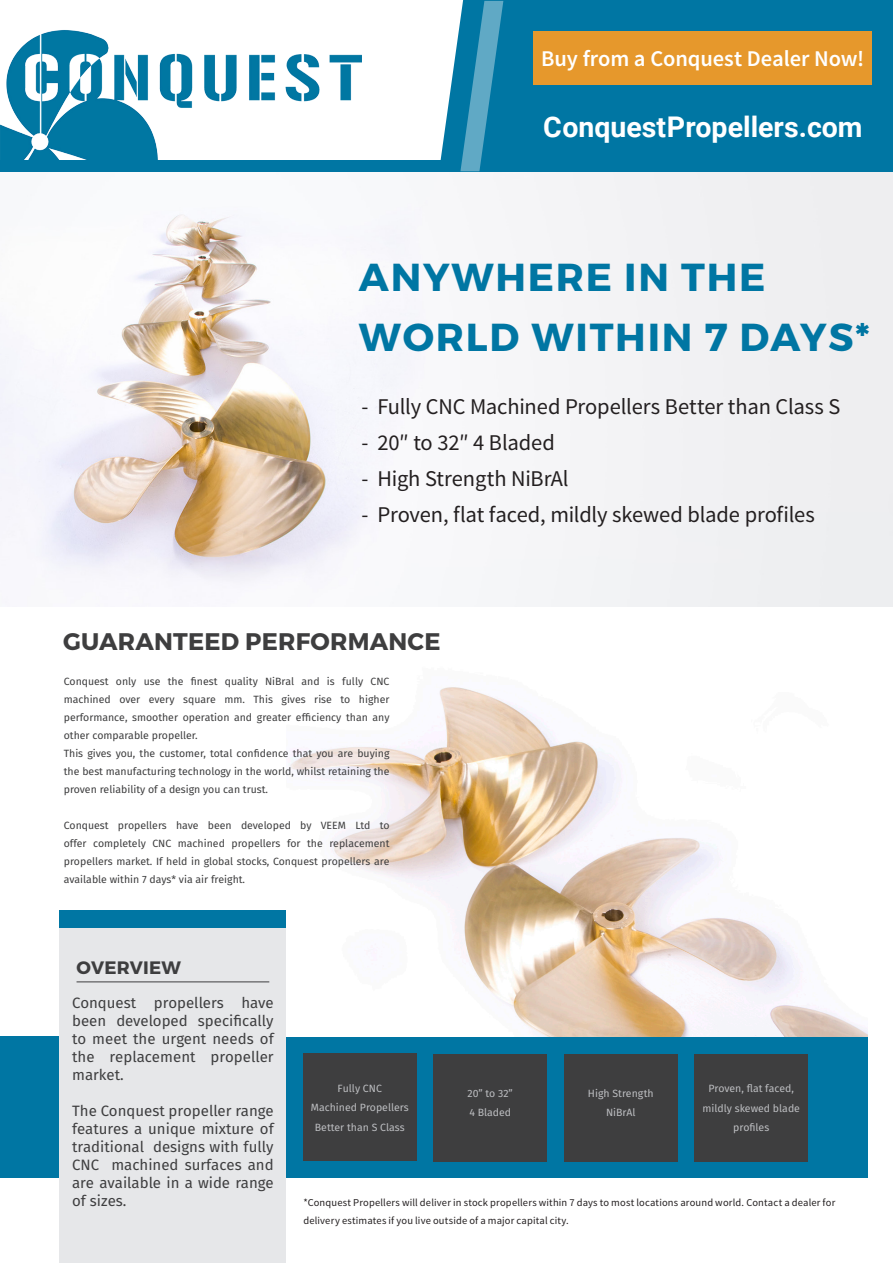
<style>
.page{position:relative;width:893px;height:1263px;background:#fff}
.page>*{position:absolute;margin:0;border:0;box-sizing:border-box;transform-origin:0 0}
.t1{font:700 39px/60px "Montserrat";letter-spacing:.045em;color:#0076a3}
.t2{font:700 28.5px "Roboto";color:#fff}
.t3{font:700 24px "Montserrat";letter-spacing:.01em;color:#3e3e3f}
.t4{font:22.5px "Source Sans Pro";letter-spacing:-.005em;color:#231f20}
.t5{font:600 22.5px "Source Sans Pro";letter-spacing:-.005em;color:#fff}
.t6{font:700 18px "Montserrat";letter-spacing:.01em;color:#3e3e3f}
.t7{font:15px/18px "Fira Sans";color:#3e3e3f;text-align:justify}
.t8{font:10.5px/18px "Fira Sans";color:#3e3e3f}
.t9{font:10.5px/18px "Source Sans Pro";letter-spacing:.015em;color:#231f20}
.t10{font:10.5px/19.5px "Fira Sans";color:#bcbdc0;text-align:center}
</style>
<div class="page">
<div style="left:0;top:1037px;width:867px;height:141px;background:#0076a3"></div>
<div style="left:60px;top:928px;width:226px;height:335px;background:#e6e7e9"></div>
<hr style="left:77px;top:981px;width:192px;height:1px;background:#3e3e3f">
<div style="left:60px;top:910px;width:226px;height:17px;background:#0076a3"></div>
<div style="left:564px;top:1054px;width:113px;height:107px;background:#3e3e3f"></div>
<div style="left:303px;top:1054px;width:113px;height:107px;background:#3e3e3f"></div>
<div style="left:434px;top:1054px;width:113px;height:107px;background:#3e3e3f"></div>
<div style="left:694px;top:1054px;width:114px;height:107px;background:#3e3e3f"></div>
<img style="left:289px;top:687px;width:578px;height:350px">
<div style="left:441px;top:0;width:452px;height:160px;background:#0076a3"></div>
<img style="left:0;top:171px;width:893px;height:435px">
<img style="left:0;top:30px;width:361px;height:130px">
<div style="left:0;top:160px;width:893px;height:11px;background:#0076a3"></div>
<svg style="left:460px;top:1px;width:43px;height:170px"></svg>
<div style="left:534px;top:32px;width:338px;height:53px;background:#e6982c"></div>
<h3 class="t5" style="left:541px;top:44px;width:325px">Buy from a Conquest Dealer Now!</h3>
<h2 class="t2" style="left:543px;top:107px;width:321px">ConquestPropellers.com</h2>
<h1 class="t1" style="left:359px;top:247px;width:512px">ANYWHERE IN THE<br>WORLD WITHIN 7 DAYS*</h1>
<h3 class="t4" style="left:361px;top:393px;width:480px">- Fully CNC Machined Propellers Better than Class S</h3>
<h3 class="t4" style="left:361px;top:429px;width:195px">- 20″ to 32″ 4 Bladed</h3>
<h3 class="t4" style="left:361px;top:465px;width:209px">- High Strength NiBrAl</h3>
<h3 class="t4" style="left:361px;top:501px;width:455px">- Proven, flat faced, mildly skewed blade profiles</h3>
<h3 class="t3" style="left:63px;top:627px;width:379px">GUARANTEED PERFORMANCE</h3>
<p class="t8" style="left:64px;top:673px;width:327px">Conquest only use the finest quality NiBral and is fully CNC machined over every square mm. This gives rise to higher performance, smoother operation and greater efficiency than any other comparable propeller.<br>This gives you, the customer, total confidence that you are buying the best manufacturing technology in the world, whilst retaining the proven reliability of a design you can trust.</p>
<p class="t8" style="left:64px;top:817px;width:327px;text-align:justify">Conquest propellers have been developed by VEEM Ltd to offer completely CNC machined propellers for the replacement propellers market. If held in global stocks, Conquest propellers are available within 7 days* via air freight.</p>
<h3 class="t6" style="left:77px;top:956px;width:106px">OVERVIEW</h3>
<h3 class="t7" style="left:72px;top:994px;width:203px">Conquest propellers have been developed specifically to meet the urgent needs of the replacement propeller market.</h3>
<h3 class="t7" style="left:72px;top:1102px;width:203px">The Conquest propeller range features a unique mixture of traditional designs with fully CNC machined surfaces and are available in a wide range of sizes.</h3>
<p class="t10" style="left:311px;top:1079px;width:100px">Fully CNC<br>Machined Propellers<br>Better than S Class</p>
<p class="t10" style="left:468px;top:1084px;width:47px;text-align:left">20” to 32”<br>4 Bladed</p>
<p class="t10" style="left:588px;top:1084px;width:67px">High Strength<br>NiBrAl</p>
<p class="t10" style="left:702px;top:1079px;width:99px">Proven, flat faced, mildly skewed blade profiles</p>
<p class="t9" style="left:303px;top:1194px;width:533px">*Conquest Propellers will deliver in stock propellers within 7 days to most locations around world. Contact a dealer for delivery estimates if you live outside of a major capital city.</p>
</div>
